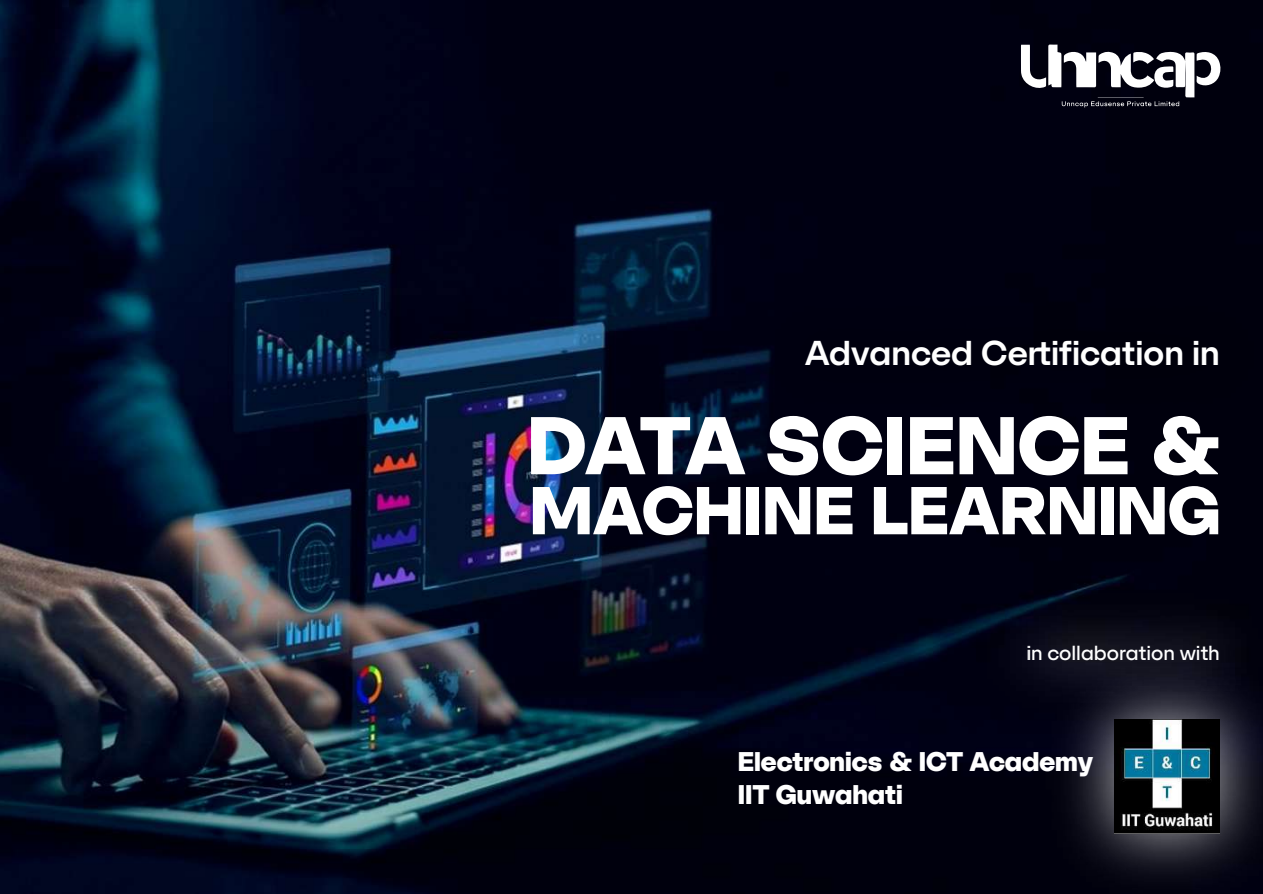
<style>
.page{position:relative;width:1263px;height:894px;background:#fff}
.page>*{position:absolute;margin:0;border:0;box-sizing:border-box;transform-origin:0 0}
.t1{font:81.6px "SFT Schrifted Sans TRIAL Var Var";color:#fff}
.t2{font:67.5px "SFT Schrifted Sans TRIAL Var Var";color:#fff}
.t3{font:34.5px "SFT Schrifted Sans TRIAL Var Var";color:#fff}
.t4{font:27px/32.5px "SFT Schrifted Sans TRIAL Var Var";color:#fff}
.t5{font:20.4px "SFT Schrifted Sans TRIAL Var Var";color:#fff}
</style>
<div class="page">
<img style="left:0;top:0;width:1263px;height:894px">
<svg style="left:1021px;top:44px;width:200px;height:63px"></svg>
<div style="left:958px;top:637px;width:70px;height:96px;background:#001"></div>
<img style="left:1028px;top:637px;width:235px;height:257px">
<img style="left:1114px;top:720px;width:106px;height:113px">
<div style="left:746px;top:277px;width:517px;height:42px;background:#000010"></div>
<img style="left:428px;top:319px;width:835px;height:318px">
<p class="t3" style="left:805px;top:331px;width:417px">Advanced Certification in</p>
<h1 class="t1" style="left:527px;top:393px;width:695px">DATA SCIENCE &amp;</h1>
<h2 class="t2" style="left:530px;top:467px;width:692px">MACHINE LEARNING</h2>
<p class="t5" style="left:1026px;top:640px;width:195px">in collaboration with</p>
<p class="t4" style="left:738px;top:745px;width:357px">Electronics &amp; ICT Academy<br>IIT Guwahati</p>
</div>
